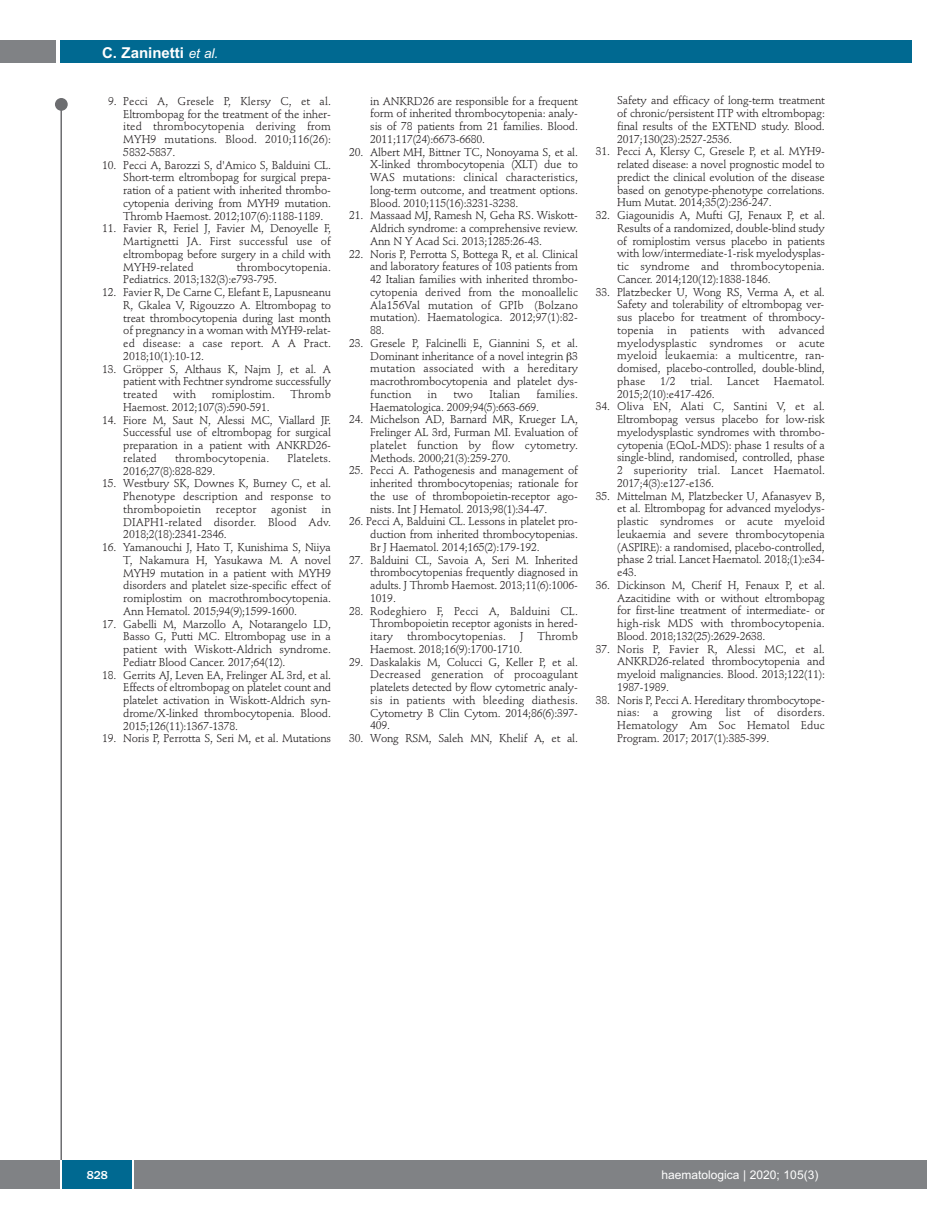
<style>
.page{position:relative;width:927px;height:1225px;background:#fff}
.page>*{position:absolute;margin:0;border:0;box-sizing:border-box;transform-origin:0 0}
.t1{font:700 15px "Arial";color:#fff}
.t2{font:12px "Arial";color:#fff}
.t3{font:500 12px "Franklin Gothic";color:#fff}
.t4{font:11.25px/12.8px "Stempel Schneidler";letter-spacing:-.015em;color:#231f20;text-align:justify}
.t5{font:11.25px "Stempel Schneidler";letter-spacing:.005em;color:#231f20}
.s1{font-weight:400;font-style:italic;font-size:13.5px}
</style>
<div class="page">
<div style="left:911px;top:1160px;width:16px;height:28px;background:#808285"></div>
<div style="left:55px;top:98px;width:13px;height:13px;background:#6c6d70;border-radius:50%"></div>
<hr style="left:60px;top:101px;width:2px;height:1061px;background:#6c6d70">
<div style="left:60px;top:40px;width:852px;height:22px;background:#006991"></div>
<div style="left:0;top:40px;width:56px;height:22px;background:#808285"></div>
<div style="left:0;top:1160px;width:911px;height:28px;background:#808285"></div>
<div style="left:62px;top:1160px;width:71px;height:28px;background:#006991"></div>
<hr style="left:60px;top:1160px;width:2px;height:28px;background:#fff">
<svg style="left:133px;top:1160px;width:1px;height:28px"></svg>
<h1 class="t1" style="left:102px;top:44px;width:118px">C. Zaninetti <span class="s1">et al.</span></h1>
<p class="t4" style="left:123px;top:96px;width:209px;text-indent:-15px">9. Pecci A, Gresele P, Klersy C, et al.<br>Eltrombopag for the treatment of the inher&shy;ited thrombocytopenia deriving from MYH9 mutations. Blood. 2010;116(26):<br>5832-5837.</p>
<p class="t4" style="left:123px;top:159px;width:209px;text-indent:-21px">10. Pecci A, Barozzi S, d'Amico S, Balduini CL.<br>Short-term eltrombopag for surgical prepa&shy;ration of a patient with inherited thrombo&shy;cytopenia deriving from MYH9 mutation.<br>Thromb Haemost. 2012;107(6):1188-1189.</p>
<p class="t4" style="left:123px;top:223px;width:209px;text-indent:-21px">11. Favier R, Feriel J, Favier M, Denoyelle F, Martignetti JA. First successful use of eltrombopag before surgery in a child with MYH9-related</p>
<p class="t4" style="left:123px;top:261px;width:209px;text-indent:113px">thrombocytopenia.<br>Pediatrics. 2013;132(3):e793-795.</p>
<p class="t4" style="left:123px;top:287px;width:209px;text-indent:-21px">12. Favier R, De Carne C, Elefant E, Lapusneanu R, Gkalea V, Rigouzzo A. Eltrombopag to treat thrombocytopenia during last month of pregnancy in a woman with MYH9-relat&shy;ed disease: a case report. A A Pract.<br>2018;10(1):10-12.</p>
<p class="t4" style="left:123px;top:363px;width:209px;text-indent:-21px">13. Gröpper S, Althaus K, Najm J, et al. A patient with Fechtner syndrome successfully treated</p>
<p class="t4" style="left:173px;top:389px;width:25px">with</p>
<p class="t5" style="left:212px;top:389px;width:65px">romiplostim.</p>
<p class="t4" style="left:290px;top:389px;width:42px">Thromb</p>
<p class="t4" style="left:123px;top:402px;width:148px">Haemost. 2012;107(3):590-591.</p>
<p class="t4" style="left:123px;top:414px;width:209px;text-indent:-21px">14. Fiore M, Saut N, Alessi MC, Viallard JF.<br>Successful use of eltrombopag for surgical preparation in a patient with ANKRD26- related</p>
<p class="t5" style="left:175px;top:453px;width:96px">thrombocytopenia.</p>
<p class="t5" style="left:288px;top:453px;width:45px">Platelets.</p>
<p class="t4" style="left:123px;top:465px;width:94px">2016;27(8):828-829.</p>
<p class="t4" style="left:123px;top:478px;width:209px;text-indent:-21px">15. Westbury SK, Downes K, Burney C, et al.<br>Phenotype description and response to thrombopoietin</p>
<p class="t4" style="left:123px;top:504px;width:209px;text-indent:198px">in DIAPH1-related disorder. Blood Adv.<br>2018;2(18):2341-2346.</p>
<p class="t4" style="left:123px;top:542px;width:209px;text-indent:-21px">16. Yamanouchi J, Hato T, Kunishima S, Niiya T, Nakamura H, Yasukawa M. A novel MYH9 mutation in a patient with MYH9 disorders and platelet size-specific effect of romiplostim on macrothrombocytopenia.<br>Ann Hematol. 2015;94(9);1599-1600.</p>
<p class="t4" style="left:123px;top:618px;width:209px;text-indent:-21px">17. Gabelli M, Marzollo A, Notarangelo LD, Basso G, Putti MC. Eltrombopag use in a patient with Wiskott-Aldrich syndrome.<br>Pediatr Blood Cancer. 2017;64(12).</p>
<p class="t4" style="left:123px;top:669px;width:209px;text-indent:-21px">18. Gerrits AJ, Leven EA, Frelinger AL 3rd, et al.<br>Effects of eltrombopag on platelet count and platelet activation in Wiskott-Aldrich syn&shy;drome/X-linked thrombocytopenia. Blood.<br>2015;126(11):1367-1378.</p>
<p class="t4" style="left:102px;top:733px;width:230px">19. Noris P, Perrotta S, Seri M, et al. Mutations</p>
<p class="t5" style="left:216px;top:504px;width:42px">receptor</p>
<p class="t5" style="left:271px;top:504px;width:37px">agonist</p>
<p class="t4" style="left:370px;top:95px;width:209px">in ANKRD26 are responsible for a frequent form of inherited thrombocytopenia: analy&shy;sis of 78 patients from 21 families. Blood.<br>2011;117(24):6673-6680.</p>
<p class="t4" style="left:370px;top:146px;width:209px;text-indent:-21px">20. Albert MH, Bittner TC, Nonoyama S, et al.<br>X-linked thrombocytopenia (XLT) due to WAS mutations: clinical characteristics, long-term outcome, and treatment options.<br>Blood. 2010;115(16):3231-3238.</p>
<p class="t4" style="left:370px;top:210px;width:209px;text-indent:-21px">21. Massaad MJ, Ramesh N, Geha RS. Wiskott-Aldrich syndrome: a comprehensive review.<br>Ann N Y Acad Sci. 2013;1285:26-43.</p>
<p class="t4" style="left:370px;top:248px;width:209px;text-indent:-21px">22. Noris P, Perrotta S, Bottega R, et al. Clinical and laboratory features of 103 patients from 42 Italian families with inherited thrombo&shy;cytopenia derived from the monoallelic Ala156Val mutation of GPIb (Bolzano mutation). Haematologica. 2012;97(1):82- 88.</p>
<p class="t4" style="left:370px;top:338px;width:209px;text-indent:-21px">23. Gresele P, Falcinelli E, Giannini S, et al.<br>Dominant inheritance of a novel integrin 3 mutation associated with a hereditary macrothrombocytopenia and platelet dys&shy;function</p>
<p class="t4" style="left:370px;top:389px;width:209px;text-indent:166px">families.<br>Haematologica. 2009;94(5):663-669.</p>
<p class="t4" style="left:370px;top:414px;width:209px;text-indent:-21px">24. Michelson AD, Barnard MR, Krueger LA, Frelinger AL 3rd, Furman MI. Evaluation of platelet function by flow cytometry.<br>Methods. 2000;21(3):259-270.</p>
<p class="t4" style="left:370px;top:465px;width:209px;text-indent:-21px">25. Pecci A. Pathogenesis and management of inherited thrombocytopenias; rationale for the use of thrombopoietin-receptor ago&shy;nists. Int J Hematol. 2013;98(1):34-47.</p>
<p class="t4" style="left:370px;top:516px;width:209px;text-indent:-21px">26. Pecci A, Balduini CL. Lessons in platelet pro&shy;duction from inherited thrombocytopenias.<br>Br J Haematol. 2014;165(2):179-192.</p>
<p class="t4" style="left:370px;top:554px;width:209px;text-indent:-21px">27. Balduini CL, Savoia A, Seri M. Inherited thrombocytopenias frequently diagnosed in adults. J Thromb Haemost. 2013;11(6):1006- 1019.</p>
<p class="t4" style="left:370px;top:605px;width:209px;text-indent:-21px">28. Rodeghiero F, Pecci A, Balduini CL.<br>Thrombopoietin receptor agonists in hered&shy;itary</p>
<p class="t4" style="left:428px;top:389px;width:11px">in</p>
<p class="t4" style="left:453px;top:389px;width:21px">two</p>
<p class="t5" style="left:489px;top:389px;width:32px">Italian</p>
<p class="t5" style="left:407px;top:631px;width:100px">thrombocytopenias.</p>
<p class="t4" style="left:520px;top:631px;width:5px">J</p>
<p class="t4" style="left:537px;top:631px;width:42px">Thromb</p>
<p class="t4" style="left:370px;top:644px;width:154px">Haemost. 2018;16(9):1700-1710.</p>
<p class="t4" style="left:370px;top:656px;width:209px;text-indent:-21px">29. Daskalakis M, Colucci G, Keller P, et al.<br>Decreased generation of procoagulant platelets detected by flow cytometric analy&shy;sis in patients with bleeding diathesis.<br>Cytometry B Clin Cytom. 2014;86(6):397- 409.</p>
<p class="t4" style="left:349px;top:733px;width:230px">30. Wong RSM, Saleh MN, Khelif A, et al.</p>
<p class="t4" style="left:617px;top:95px;width:209px">Safety and efficacy of long-term treatment of chronic/persistent ITP with eltrombopag: final results of the EXTEND study. Blood.<br>2017;130(23):2527-2536.</p>
<p class="t4" style="left:617px;top:146px;width:209px;text-indent:-21px">31. Pecci A, Klersy C, Gresele P, et al. MYH9- related disease: a novel prognostic model to predict the clinical evolution of the disease based on genotype-phenotype correlations.<br>Hum Mutat. 2014;35(2):236-247.</p>
<p class="t4" style="left:617px;top:210px;width:209px;text-indent:-21px">32. Giagounidis A, Mufti GJ, Fenaux P, et al.<br>Results of a randomized, double-blind study of romiplostim versus placebo in patients with low/intermediate-1-risk myelodysplas&shy;tic syndrome and thrombocytopenia.<br>Cancer. 2014;120(12):1838-1846.</p>
<p class="t4" style="left:617px;top:286px;width:209px;text-indent:-21px">33. Platzbecker U, Wong RS, Verma A, et al.<br>Safety and tolerability of eltrombopag ver&shy;sus placebo for treatment of thrombocy&shy;topenia in patients with advanced myelodysplastic syndromes or acute myeloid leukaemia: a multicentre, ran&shy;domised, placebo-controlled, double-blind, phase</p>
<p class="t4" style="left:660px;top:376px;width:17px">1/2</p>
<p class="t4" style="left:690px;top:376px;width:24px">trial.</p>
<p class="t4" style="left:727px;top:376px;width:34px">Lancet</p>
<p class="t5" style="left:774px;top:376px;width:53px">Haematol.</p>
<p class="t4" style="left:617px;top:388px;width:99px">2015;2(10):e417-426.</p>
<p class="t4" style="left:617px;top:401px;width:209px;text-indent:-21px">34. Oliva EN, Alati C, Santini V, et al.<br>Eltrombopag versus placebo for low-risk myelodysplastic syndromes with thrombo&shy;cytopenia (EQoL-MDS): phase 1 results of a single-blind, randomised, controlled, phase 2 superiority trial. Lancet Haematol.<br>2017;4(3):e127-e136.</p>
<p class="t4" style="left:617px;top:490px;width:209px;text-indent:-21px">35. Mittelman M, Platzbecker U, Afanasyev B, et al. Eltrombopag for advanced myelodys&shy;plastic syndromes or acute myeloid leukaemia and severe thrombocytopenia (ASPIRE): a randomised, placebo-controlled, phase 2 trial. Lancet Haematol. 2018;(1):e34- e43.</p>
<p class="t4" style="left:617px;top:580px;width:209px;text-indent:-21px">36. Dickinson M, Cherif H, Fenaux P, et al.<br>Azacitidine with or without eltrombopag for first-line treatment of intermediate- or high-risk MDS with thrombocytopenia.<br>Blood. 2018;132(25):2629-2638.</p>
<p class="t4" style="left:617px;top:643px;width:209px;text-indent:-21px">37. Noris P, Favier R, Alessi MC, et al.<br>ANKRD26-related thrombocytopenia and myeloid malignancies. Blood. 2013;122(11):<br>1987-1989.</p>
<p class="t4" style="left:617px;top:694px;width:209px;text-indent:-21px">38. Noris P, Pecci A. Hereditary thrombocytope&shy;nias: a growing list of disorders.<br>Hematology Am Soc Hematol Educ Program. 2017; 2017(1):385-399.</p>
<p class="t3" style="left:87px;top:1167px;width:23px">828</p>
<p class="t2" style="left:661px;top:1167px;width:158px">haematologica | 2020; 105(3)</p>
</div>
